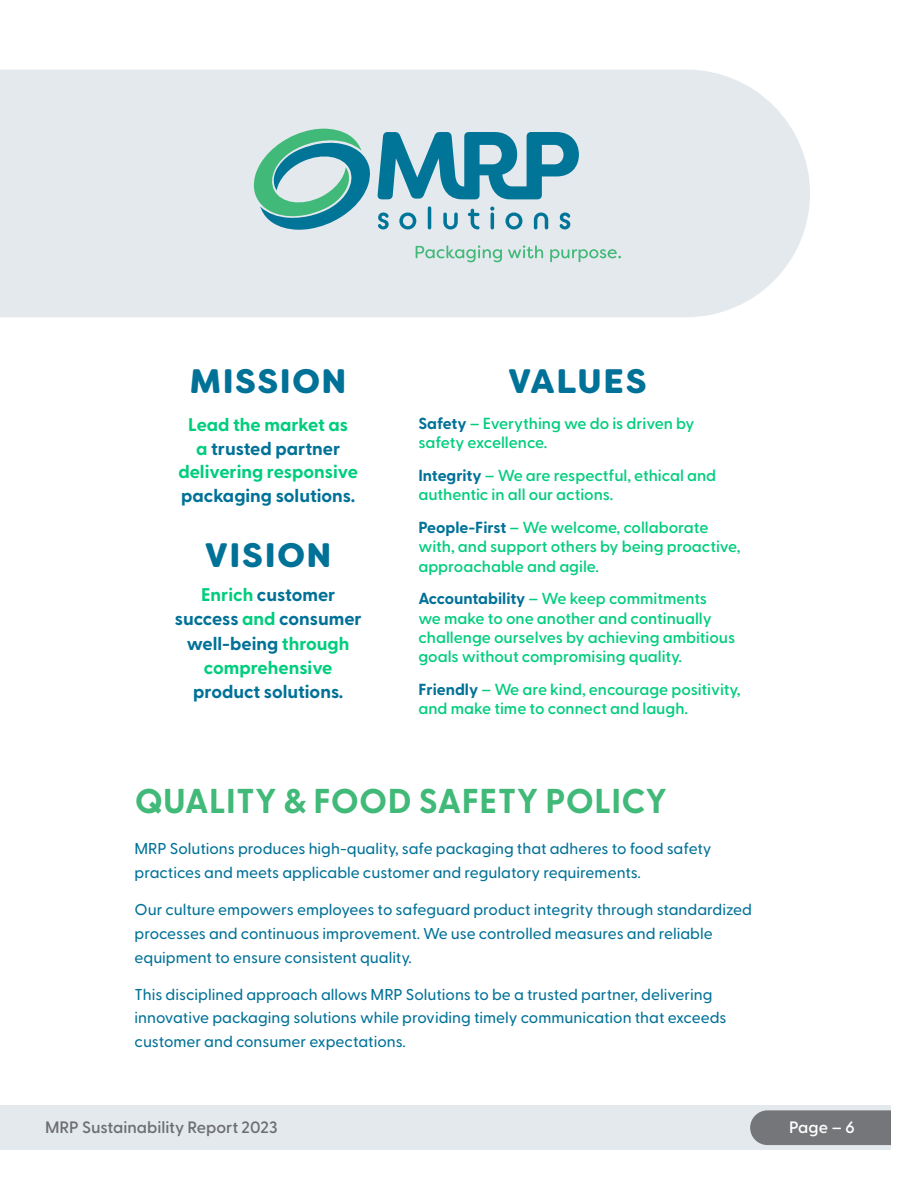
<style>
.page{position:relative;width:918px;height:1188px;background:#fff}
.page>*{position:absolute;margin:0;border:0;box-sizing:border-box;transform-origin:0 0}
.t1{font:700 34.5px "Greycliff CF";letter-spacing:.01em;color:#41b978}
.t2{font:900 33.9px "Filson Soft";letter-spacing:.05em;color:#007197}
.t3{font:700 18.45px/24.2px "Greycliff CF";color:#007197;text-align:center}
.t4{font:700 18.45px/23.7px "Greycliff CF";color:#00cd7d;text-align:center}
.t5{font:600 16.5px "Greycliff CF";color:#6d6e71}
.t6{font:600 16.5px "Greycliff CF";color:#fff}
.t7{font:600 16.05px/19.2px "Greycliff CF";color:#00cd7d}
.t8{font:500 15.75px/23.7px "Greycliff CF";color:#007197}
.s1{color:#007197}
.s2{color:#00cd7d}
.s3{font-weight:700;color:#007197}
</style>
<div class="page">
<div style="left:0;top:1106px;width:891px;height:44px;background:#e3e8ed"></div>
<div style="left:750px;top:1110px;width:141px;height:35px;background:#757679"></div>
<div style="left:0;top:70px;width:810px;height:247px;background:#e4e9ee"></div>
<svg style="left:253px;top:129px;width:118px;height:101px;background:#7dbeb8"></svg>
<svg style="left:378px;top:213px;width:11px;height:16px"></svg>
<svg style="left:399px;top:213px;width:17px;height:16px"></svg>
<hr style="left:428px;top:206px;width:3px;height:23px;background:#007598;border-radius:2px">
<svg style="left:443px;top:213px;width:15px;height:16px"></svg>
<svg style="left:468px;top:209px;width:12px;height:20px"></svg>
<svg style="left:490px;top:207px;width:4px;height:4px"></svg>
<hr style="left:491px;top:213px;width:3px;height:16px;background:#007598;border-radius:2px">
<svg style="left:505px;top:213px;width:17px;height:16px"></svg>
<svg style="left:534px;top:213px;width:14px;height:16px"></svg>
<svg style="left:560px;top:213px;width:10px;height:16px"></svg>
<svg style="left:377px;top:132px;width:202px;height:67px;background:#5da4bb"></svg>
<svg style="left:416px;top:245px;width:86px;height:17px"></svg>
<svg style="left:508px;top:245px;width:35px;height:13px"></svg>
<svg style="left:550px;top:249px;width:71px;height:13px"></svg>
<h2 class="t2" style="left:190px;top:359px;width:158px">MISSION</h2>
<p class="t4" style="left:178px;top:412px;width:181px">Lead the market as<br>a <span class="s1">trusted partner </span>delivering responsive</p>
<p class="t3" style="left:181px;top:483px;width:176px">packaging solutions.</p>
<h2 class="t2" style="left:205px;top:533px;width:128px">VISION</h2>
<p class="t3" style="left:175px;top:582px;width:188px"><span class="s2">Enrich</span> customer success <span class="s2">and</span> consumer well-being <span class="s2">through comprehensive</span></p>
<p class="t3" style="left:193px;top:678px;width:152px">product solutions.</p>
<h2 class="t2" style="left:508px;top:359px;width:140px">VALUES</h2>
<p class="t7" style="left:418px;top:413px;width:278px"><span class="s3">Safety</span> – Everything we do is driven by safety excellence.</p>
<p class="t7" style="left:418px;top:465px;width:299px"><span class="s3">Integrity</span> – We are respectful, ethical and authentic in all our actions.</p>
<p class="t7" style="left:418px;top:517px;width:324px"><span class="s3">People-First</span> – We welcome, collaborate with, and support others by being proactive, approachable and agile.</p>
<p class="t7" style="left:418px;top:588px;width:318px"><span class="s3">Accountability</span> – We keep commitments<br>we make to one another and continually challenge ourselves by achieving ambitious goals without compromising quality.</p>
<p class="t7" style="left:418px;top:679px;width:324px"><span class="s3">Friendly</span> – We are kind, encourage positivity, and make time to connect and laugh.</p>
<h1 class="t1" style="left:135px;top:774px;width:534px">QUALITY &amp; FOOD SAFETY POLICY</h1>
<p class="t8" style="left:135px;top:836px;width:579px">MRP Solutions produces high-quality, safe packaging that adheres to food safety practices and meets applicable customer and regulatory requirements.</p>
<p class="t8" style="left:135px;top:897px;width:619px">Our culture empowers employees to safeguard product integrity through standardized processes and continuous improvement. We use controlled measures and reliable equipment to ensure consistent quality.</p>
<p class="t8" style="left:135px;top:981px;width:594px">This disciplined approach allows MRP Solutions to be a trusted partner, delivering innovative packaging solutions while providing timely communication that exceeds customer and consumer expectations.</p>
<p class="t5" style="left:45px;top:1115px;width:234px">MRP Sustainability Report 2023</p>
<p class="t6" style="left:789px;top:1115px;width:67px">Page – 6</p>
</div>
